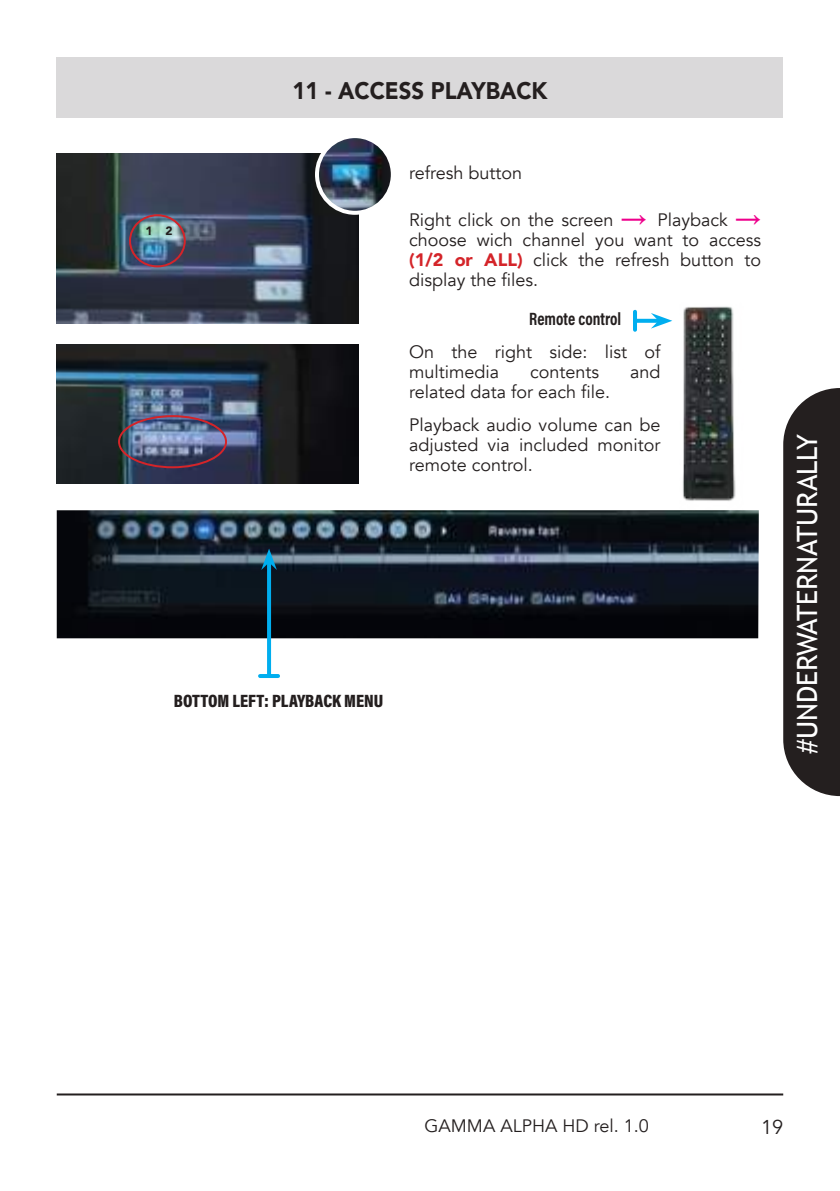
<style>
.page{position:relative;width:840px;height:1191px;background:#fff}
.page>*{position:absolute;margin:0;border:0;box-sizing:border-box;transform-origin:0 0}
.t1{font:28px "Trebuchet MS";color:#fff}
.t2{font:900 24px "Avenir";color:#241f1f;scale:.92 1}
.t3{font:20px "Avenir";color:#241f1f}
.t4{font:18px/20px "Avenir";color:#241f1f;text-align:justify}
.t5{font:18px "Acumin Variable Concept";color:#241f1f}
.t6{font:18px "Acumin Variable Concept";color:#241f1f;scale:.91 1}
.t7{font:900 12px "Avenir";color:#241f1f}
.s1{font-family:"Impact";font-size:26px;color:#ee008c}
.s2{font-weight:900;color:#d42429}
</style>
<div class="page">
<svg style="left:783px;top:388px;width:56px;height:408px;background:#322d2d"></svg>
<hr style="left:57px;top:1093px;width:725px;height:2px;background:#241f1f">
<div style="left:57px;top:57px;width:725px;height:60px;background:#dad9da"></div>
<img style="left:57px;top:153px;width:301px;height:170px">
<img style="left:317px;top:136px;width:75px;height:77px;border-radius:38px">
<div style="left:315px;top:134px;width:79px;height:81px;border:4px solid #fff;border-radius:50%"></div>
<img style="left:57px;top:344px;width:301px;height:139px">
<img style="left:57px;top:510px;width:701px;height:128px">
<img style="left:615px;top:306px;width:144px;height:224px">
<svg style="left:636px;top:319px;width:14px;height:4px"></svg>
<svg style="left:632px;top:312px;width:4px;height:18px"></svg>
<svg style="left:650px;top:313px;width:22px;height:15px"></svg>
<svg style="left:267px;top:570px;width:4px;height:104px"></svg>
<hr style="left:260px;top:674px;width:18px;height:4px;background:#00aeef">
<svg style="left:261px;top:548px;width:16px;height:22px"></svg>
<div style="left:118px;top:415px;width:109px;height:53px;border:2px solid #d42429;border-radius:50%"></div>
<div style="left:129px;top:214px;width:57px;height:53px;border:2px solid #d42429;border-radius:50%"></div>
<h2 class="t2" style="left:292px;top:70px;width:279px">11 - ACCESS PLAYBACK</h2>
<p class="t7" style="left:145px;top:221px;width:29px">1 2</p>
<p class="t4" style="left:409px;top:163px;width:114px">refresh button</p>
<p class="t4" style="left:409px;top:210px;width:353px">Right click on the screen <span class="s1">→</span> Playback <span class="s1">→ </span>choose wich channel you want to access <span class="s2">(1/2 or ALL)</span> click the refresh button to display the files.</p>
<p class="t6" style="left:529px;top:306px;width:102px">Remote control</p>
<p class="t4" style="left:409px;top:342px;width:253px">On the right side: list of multimedia</p>
<p class="t4" style="left:530px;top:362px;width:70px">contents</p>
<p class="t4" style="left:630px;top:362px;width:32px">and</p>
<p class="t4" style="left:409px;top:382px;width:202px">related data for each file.</p>
<p class="t4" style="left:409px;top:415px;width:253px">Playback audio volume can be adjusted via included monitor remote control.</p>
<p class="t5" style="left:174px;top:688px;width:211px">BOTTOM LEFT: PLAYBACK MENU</p>
<h1 class="t1" style="left:790px;top:754px;width:321px;rotate:-90deg">#UNDERWATERNATURALLY</h1>
<p class="t4" style="left:424px;top:1116px;width:226px">GAMMA ALPHA HD rel. 1.0</p>
<p class="t3" style="left:760px;top:1115px;width:23px">19</p>
</div>
